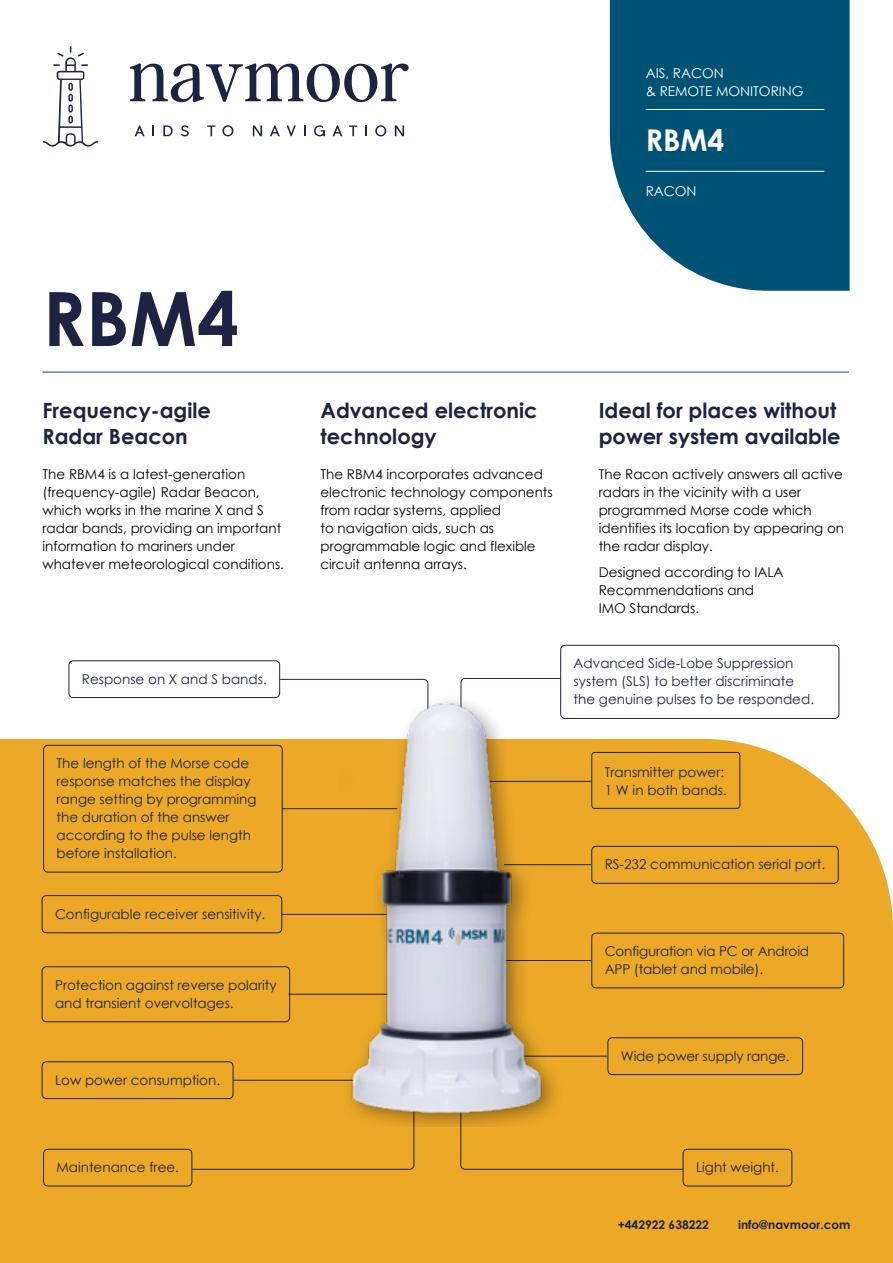
<style>
.page{position:relative;width:893px;height:1263px;background:#fff}
.page>*{position:absolute;margin:0;border:0;box-sizing:border-box;transform-origin:0 0}
.t1{font:700 75px "Century Gothic";color:#1f2343}
.t2{font:700 30px "Century Gothic";color:#fff}
.t3{font:700 21px/25.2px "Century Gothic";color:#1f2343}
.t4{font:13.5px/18px "Century Gothic";color:#1f2343}
.t5{font:13.5px/18px "Century Gothic";color:#000}
.t6{font:13.5px/18px "Century Gothic";color:#fff}
.t7{font:700 12px "Century Gothic";color:#1f2343}
</style>
<div class="page">
<div style="left:0;top:739px;width:893px;height:524px;background:#eba927"></div>
<svg style="left:278px;top:679px;width:150px;height:141px"></svg>
<svg style="left:460px;top:371px;width:145px;height:427px"></svg>
<hr style="left:282px;top:808px;width:115px;height:1px;background:#1f2343">
<hr style="left:483px;top:781px;width:109px;height:1px;background:#1f2343">
<hr style="left:504px;top:864px;width:87px;height:1px;background:#1f2343">
<hr style="left:281px;top:914px;width:106px;height:1px;background:#1f2343">
<hr style="left:504px;top:960px;width:87px;height:1px;background:#1f2343">
<hr style="left:288px;top:994px;width:125px;height:1px;background:#1f2343">
<div style="left:191px;top:1036px;width:223px;height:134px;background:#eba927"></div>
<div style="left:460px;top:1036px;width:223px;height:134px;background:#eba927"></div>
<svg style="left:610px;top:0;width:240px;height:291px;fill:#005274"></svg>
<svg style="left:130px;top:63px;width:279px;height:40px"></svg>
<svg style="left:253px;top:125px;width:9px;height:11px"></svg>
<svg style="left:395px;top:125px;width:9px;height:11px"></svg>
<svg style="left:314px;top:125px;width:11px;height:12px"></svg>
<svg style="left:163px;top:125px;width:10px;height:11px"></svg>
<svg style="left:222px;top:125px;width:11px;height:11px"></svg>
<svg style="left:375px;top:125px;width:11px;height:11px"></svg>
<svg style="left:135px;top:125px;width:9px;height:11px"></svg>
<svg style="left:270px;top:125px;width:10px;height:11px"></svg>
<svg style="left:333px;top:125px;width:9px;height:11px"></svg>
<svg style="left:181px;top:125px;width:8px;height:12px"></svg>
<svg style="left:287px;top:125px;width:9px;height:11px"></svg>
<svg style="left:349px;top:125px;width:8px;height:11px"></svg>
<svg style="left:207px;top:125px;width:8px;height:11px"></svg>
<svg style="left:152px;top:125px;width:2px;height:11px"></svg>
<svg style="left:365px;top:125px;width:2px;height:11px"></svg>
<svg style="left:43px;top:46px;width:55px;height:101px"></svg>
<hr style="left:646px;top:109px;width:178px;height:1px;background:#fff">
<hr style="left:646px;top:171px;width:178px;height:1px;background:#fff">
<div style="left:683px;top:1149px;width:109px;height:37px;border:1px solid #1f2343;border-radius:4px"></div>
<div style="left:42px;top:966px;width:248px;height:56px;border:1px solid #1f2343;border-radius:4px"></div>
<div style="left:42px;top:1061px;width:191px;height:38px;border:1px solid #1f2343;border-radius:4px"></div>
<div style="left:43px;top:1149px;width:149px;height:37px;border:1px solid #1f2343;border-radius:4px"></div>
<div style="left:69px;top:661px;width:211px;height:37px;border:1px solid #1f2343;border-radius:4px"></div>
<div style="left:43px;top:745px;width:239px;height:127px;border:1px solid #1f2343;border-radius:4px"></div>
<div style="left:42px;top:895px;width:240px;height:38px;border:1px solid #1f2343;border-radius:4px"></div>
<div style="left:592px;top:752px;width:148px;height:56px;border:1px solid #1f2343;border-radius:3px"></div>
<div style="left:592px;top:846px;width:246px;height:37px;border:1px solid #1f2343;border-radius:4px"></div>
<div style="left:592px;top:933px;width:252px;height:55px;border:1px solid #1f2343;border-radius:4px"></div>
<div style="left:608px;top:1037px;width:195px;height:38px;border:1px solid #1f2343;border-radius:4px"></div>
<hr style="left:43px;top:372px;width:806px;height:1px;background:#005274">
<div style="left:561px;top:645px;width:278px;height:73px;background:#fff;border-radius:4px"></div>
<div style="left:560px;top:645px;width:279px;height:74px;border:1px solid #1f2343;border-radius:4px"></div>
<img style="left:340px;top:684px;width:242px;height:442px">
<p class="t6" style="left:646px;top:64px;width:159px">AIS, RACON<br>&amp; REMOTE MONITORING</p>
<h2 class="t2" style="left:646px;top:118px;width:80px">RBM4</h2>
<p class="t6" style="left:646px;top:182px;width:52px">RACON</p>
<h1 class="t1" style="left:43px;top:262px;width:198px">RBM4</h1>
<h3 class="t3" style="left:43px;top:397px;width:170px">Frequency-agile<br>Radar Beacon</h3>
<p class="t5" style="left:43px;top:464px;width:243px">The RBM4 is a latest-generation (frequency-agile) Radar Beacon, which works in the marine X and S radar bands, providing an important information to mariners under whatever meteorological conditions.</p>
<p class="t4" style="left:82px;top:670px;width:186px">Response on X and S bands.</p>
<p class="t4" style="left:57px;top:754px;width:202px">The length of the Morse code response matches the display range setting by programming the duration of the answer according to the pulse length before installation.</p>
<p class="t4" style="left:55px;top:904px;width:212px">Configurable receiver sensitivity.</p>
<p class="t4" style="left:55px;top:976px;width:223px">Protection against reverse polarity and transient overvoltages.</p>
<p class="t4" style="left:55px;top:1071px;width:167px">Low power consumption.</p>
<p class="t4" style="left:57px;top:1158px;width:124px">Maintenance free.</p>
<h3 class="t3" style="left:320px;top:397px;width:219px">Advanced electronic technology</h3>
<p class="t5" style="left:320px;top:464px;width:234px">The RBM4 incorporates advanced electronic technology components from radar systems, applied<br>to navigation aids, such as programmable logic and flexible circuit antenna arrays.</p>
<h3 class="t3" style="left:599px;top:397px;width:243px">Ideal for places without power system available</h3>
<p class="t5" style="left:599px;top:464px;width:247px">The Racon actively answers all active radars in the vicinity with a user programmed Morse code which identifies its location by appearing on the radar display.</p>
<p class="t5" style="left:599px;top:563px;width:186px">Designed according to IALA<br>Recommendations and<br>IMO Standards.</p>
<p class="t4" style="left:574px;top:654px;width:242px">Advanced Side-Lobe Suppression system (SLS) to better discriminate the genuine pulses to be responded.</p>
<p class="t4" style="left:605px;top:763px;width:124px">Transmitter power:<br>1 W in both bands.</p>
<p class="t4" style="left:605px;top:855px;width:222px">RS-232 communication serial port.</p>
<p class="t4" style="left:605px;top:942px;width:206px">Configuration via PC or Android<br>APP (tablet and mobile).</p>
<p class="t4" style="left:621px;top:1047px;width:170px">Wide power supply range.</p>
<p class="t4" style="left:696px;top:1158px;width:84px">Light weight.</p>
<p class="t7" style="left:618px;top:1216px;width:93px">+442922 638222</p>
<p class="t7" style="left:738px;top:1216px;width:114px">info@navmoor.com</p>
</div>
